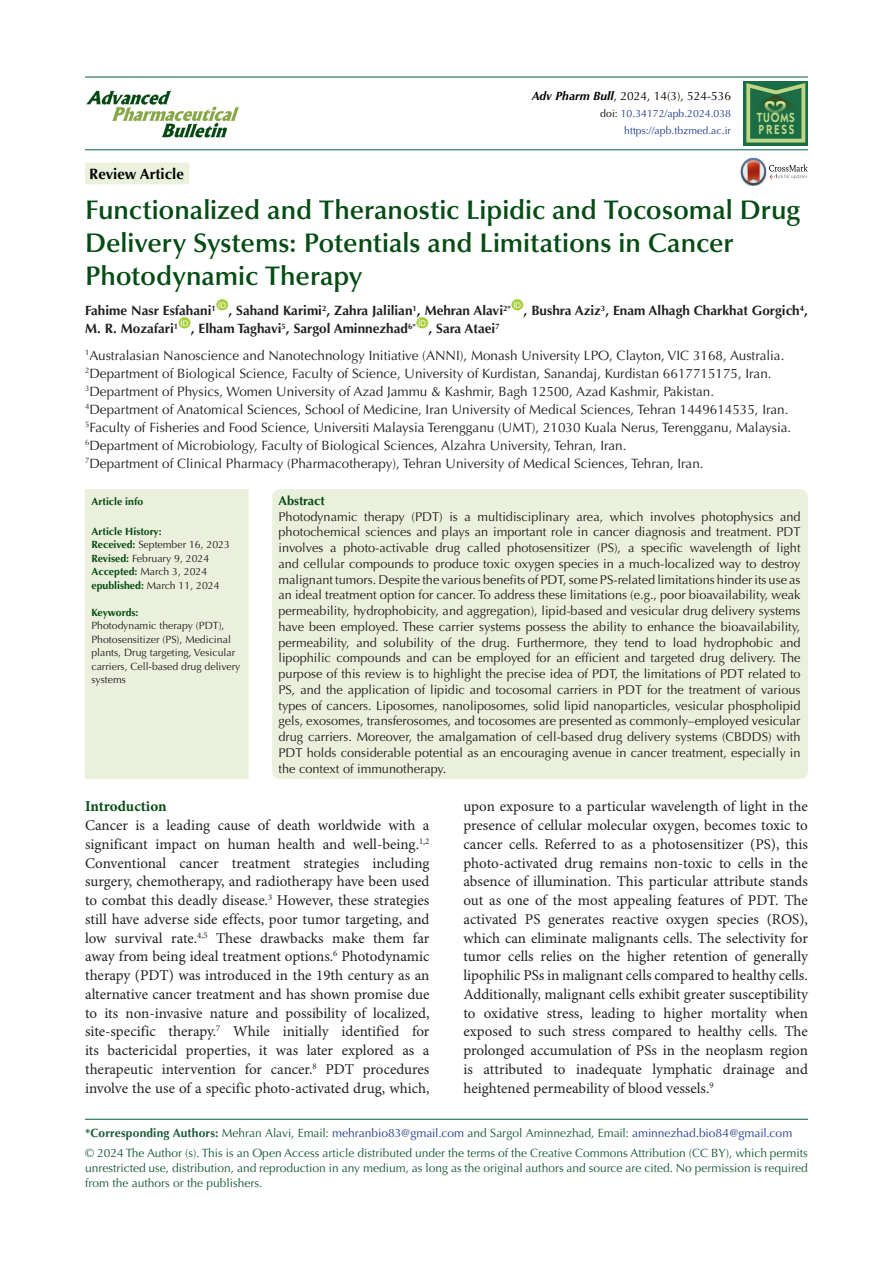
<style>
.page{position:relative;width:893px;height:1263px;background:#fff}
.page>*{position:absolute;margin:0;border:0;box-sizing:border-box;transform-origin:0 0}
.t1{font:600 27px/33px "Optima LT Std";letter-spacing:-.005em;color:#054b14}
.t2{font:15px/18.8px "Minion Pro";color:#231f20;text-align:justify}
.t3{font:700 15px "Optima LT Std";color:#040503}
.t4{font:700 15px "Minion Pro";letter-spacing:-.005em;color:#054b14}
.t5{font:13.5px "Optima LT Std";color:#231f20}
.t6{font:700 13.5px "Optima LT Std";color:#231f20}
.t7{font:600 13.35px/11.7px "ITC Kabel Std";letter-spacing:.11em;color:#c1d888;scale:.85 1}
.t8{font:12.75px/15.8px "Optima LT Std";color:#231f20;text-align:justify}
.t9{font:700 12.75px "Optima LT Std";color:#054b14}
.corresponding{font:12px/15px "Optima LT Std";color:#195a37;text-align:justify}
.corresponding-2{font:12px "Optima LT Std";letter-spacing:-.005em;color:#253f8e}
.t10{font:12px "Optima LT Std";color:#040503}
.t11{font:10.5px/13.5px "Optima LT Std";color:#231f20}
.t12{font:10.5px "Optima LT Std";color:#253f8e}
.t13{font:700 10.5px "Optima LT Std";color:#054b14}
.t14{font:700 10.5px "Optima LT Std";letter-spacing:-.02em;color:#054b14}
.t15{font:7.8px "Arial";color:#fff}
.s1{font-weight:700;font-style:italic}
.s2{color:#040503}
.s3{font-weight:700;color:#054b14}
.s4{font-weight:700;color:#195a37}
.s5{color:#195a37}
</style>
<div class="page">
<hr style="left:85px;top:149px;width:723px;height:1px;background:#1e7252">
<hr style="left:85px;top:76px;width:723px;height:2px;background:#1e7252">
<div style="left:216px;top:299px;width:12px;height:11px;background:#a6ce39;border-radius:50%"></div>
<div style="left:511px;top:299px;width:12px;height:11px;background:#a6ce39;border-radius:50%"></div>
<div style="left:179px;top:317px;width:11px;height:11px;background:#a6ce39;border-radius:50%"></div>
<div style="left:416px;top:317px;width:12px;height:11px;background:#a6ce39;border-radius:50%"></div>
<div style="left:85px;top:162px;width:104px;height:22px;background:#ebf1de;border-radius:2px"></div>
<svg style="left:741px;top:158px;width:67px;height:27px"></svg>
<hr style="left:85px;top:1119px;width:723px;height:1px;background:#1e7252">
<img style="left:86px;top:90px;width:154px;height:48px">
<svg style="left:743px;top:81px;width:65px;height:64px"></svg>
<svg style="left:746px;top:83px;width:59px;height:59px"></svg>
<div style="left:85px;top:489px;width:164px;height:290px;background:#ebf0dc"></div>
<div style="left:272px;top:489px;width:536px;height:290px;background:#ebf0dc;border-radius:8px"></div>
<p class="t3" style="left:89px;top:165px;width:96px">Review Article</p>
<p class="t10" style="left:532px;top:89px;width:201px"><span class="s1">Adv Pharm Bull</span>, 2024, 14(3), 524-536</p>
<p class="t12" style="left:600px;top:108px;width:132px"><span class="s2">doi:</span> 10.34172/apb.2024.038</p>
<p class="t12" style="left:624px;top:125px;width:108px">https://apb.tbzmed.ac.ir</p>
<p class="t7" style="left:757px;top:112px;width:46px">TUOMS<br>PRESS</p>
<p class="t1" style="left:85px;top:193px;width:717px">Functionalized and Theranostic Lipidic and Tocosomal Drug<br>Delivery Systems: Potentials and Limitations in Cancer<br>Photodynamic Therapy</p>
<p class="t6" style="left:85px;top:303px;width:132px">Fahime Nasr Esfahani<sup>1</sup></p>
<p class="t15" style="left:218px;top:300px;width:9px">ID</p>
<p class="t15" style="left:513px;top:300px;width:9px">ID</p>
<p class="t6" style="left:228px;top:303px;width:284px">, Sahand Karimi<sup>2</sup>, Zahra Jalilian<sup>1</sup>, Mehran Alavi<sup>2*</sup></p>
<p class="t6" style="left:524px;top:303px;width:286px">, Bushra Aziz<sup>3</sup>, Enam Alhagh Charkhat Gorgich<sup>4</sup>,</p>
<p class="t15" style="left:181px;top:318px;width:9px">ID</p>
<p class="t15" style="left:418px;top:318px;width:9px">ID</p>
<p class="t6" style="left:85px;top:321px;width:95px">M. R. Mozafari<sup>1</sup></p>
<p class="t6" style="left:191px;top:321px;width:227px">, Elham Taghavi<sup>5</sup>, Sargol Aminnezhad<sup>6*</sup></p>
<p class="t6" style="left:428px;top:321px;width:73px">, Sara Ataei<sup>7</sup></p>
<p class="t5" style="left:85px;top:347px;width:701px"><sup>1</sup>Australasian Nanoscience and Nanotechnology Initiative (ANNI), Monash University LPO, Clayton, VIC 3168, Australia.</p>
<p class="t5" style="left:85px;top:365px;width:688px"><sup>2</sup>Department of Biological Science, Faculty of Science, University of Kurdistan, Sanandaj, Kurdistan 6617715175, Iran.</p>
<p class="t5" style="left:85px;top:383px;width:631px"><sup>3</sup>Department of Physics, Women University of Azad Jammu &amp; Kashmir, Bagh 12500, Azad Kashmir, Pakistan.</p>
<p class="t5" style="left:85px;top:401px;width:705px"><sup>4</sup>Department of Anatomical Sciences, School of Medicine, Iran University of Medical Sciences, Tehran 1449614535, Iran.</p>
<p class="t5" style="left:85px;top:419px;width:708px"><sup>5</sup>Faculty of Fisheries and Food Science, Universiti Malaysia Terengganu (UMT), 21030 Kuala Nerus, Terengganu, Malaysia.</p>
<p class="t5" style="left:85px;top:437px;width:543px"><sup>6</sup>Department of Microbiology, Faculty of Biological Sciences, Alzahra University, Tehran, Iran.</p>
<p class="t5" style="left:85px;top:455px;width:620px"><sup>7</sup>Department of Clinical Pharmacy (Pharmacotherapy), Tehran University of Medical Sciences, Tehran, Iran.</p>
<p class="t13" style="left:91px;top:495px;width:53px">Article info</p>
<p class="t13" style="left:91px;top:525px;width:72px">Article History:</p>
<p class="t11" style="left:91px;top:538px;width:140px"><span class="s3">Received:</span> September 16, 2023</p>
<p class="t11" style="left:91px;top:552px;width:119px"><span class="s3">Revised:</span> February 9, 2024</p>
<p class="t11" style="left:91px;top:565px;width:117px"><span class="s3">Accepted:</span> March 3, 2024</p>
<p class="t11" style="left:91px;top:579px;width:130px"><span class="s3">epublished:</span> March 11, 2024</p>
<p class="t14" style="left:91px;top:606px;width:49px">Keywords:</p>
<p class="t11" style="left:91px;top:619px;width:151px">Photodynamic therapy (PDT),<br>Photosensitizer (PS), Medicinal plants, Drug targeting, Vesicular carriers, Cell-based drug delivery systems</p>
<p class="t9" style="left:279px;top:493px;width:48px">Abstract</p>
<p class="t8" style="left:279px;top:509px;width:524px">Photodynamic therapy (PDT) is a multidisciplinary area, which involves photophysics and photochemical sciences and plays an important role in cancer diagnosis and treatment. PDT involves a photo-activable drug called photosensitizer (PS), a specific wavelength of light and cellular compounds to produce toxic oxygen species in a much-localized way to destroy malignant tumors. Despite the various benefits of PDT, some PS-related limitations hinder its use as an ideal treatment option for cancer. To address these limitations (e.g., poor bioavailability, weak permeability, hydrophobicity, and aggregation), lipid-based and vesicular drug delivery systems have been employed. These carrier systems possess the ability to enhance the bioavailability, permeability, and solubility of the drug. Furthermore, they tend to load hydrophobic and lipophilic compounds and can be employed for an efficient and targeted drug delivery. The purpose of this review is to highlight the precise idea of PDT, the limitations of PDT related to PS, and the application of lipidic and tocosomal carriers in PDT for the treatment of various types of cancers. Liposomes, nanoliposomes, solid lipid nanoparticles, vesicular phospholipid gels, exosomes, transferosomes, and tocosomes are presented as commonly–employed vesicular drug carriers. Moreover, the amalgamation of cell-based drug delivery systems (CBDDS) with PDT holds considerable potential as an encouraging avenue in cancer treatment, especially in the context of immunotherapy.</p>
<p class="t2" style="left:463px;top:798px;width:346px">upon exposure to a particular wavelength of light in the presence of cellular molecular oxygen, becomes toxic to cancer cells. Referred to as a photosensitizer (PS), this photo-activated drug remains non-toxic to cells in the absence of illumination. This particular attribute stands out as one of the most appealing features of PDT. The activated PS generates reactive oxygen species (ROS), which can eliminate malignants cells. The selectivity for tumor cells relies on the higher retention of generally lipophilic PSs in malignant cells compared to healthy cells.<br>Additionally, malignant cells exhibit greater susceptibility to oxidative stress, leading to higher mortality when exposed to such stress compared to healthy cells. The prolonged accumulation of PSs in the neoplasm region is attributed to inadequate lymphatic drainage and heightened permeability of blood vessels.<sup>9</sup></p>
<p class="corresponding-2" style="left:85px;top:1126px;width:709px"><span class="s4">*Corresponding Authors:</span> <span class="s5">Mehran Alavi, Email:</span> mehranbio83@gmail.com <span class="s5">and Sargol Aminnezhad, Email:</span> aminnezhad.bio84@gmail.com</p>
<p class="corresponding" style="left:85px;top:1145px;width:724px">© 2024 The Author (s). This is an Open Access article distributed under the terms of the Creative Commons Attribution (CC BY), which permits unrestricted use, distribution, and reproduction in any medium, as long as the original authors and source are cited. No permission is required from the authors or the publishers.</p>
<p class="t4" style="left:85px;top:796px;width:83px">Introduction</p>
<p class="t2" style="left:85px;top:816px;width:346px">Cancer is a leading cause of death worldwide with a significant impact on human health and well-being.<sup>1,2<br></sup>Conventional cancer treatment strategies including surgery, chemotherapy, and radiotherapy have been used to combat this deadly disease.<sup>3</sup> However, these strategies still have adverse side effects, poor tumor targeting, and low survival rate.<sup>4,5</sup> These drawbacks make them far away from being ideal treatment options.<sup>6</sup> Photodynamic therapy (PDT) was introduced in the 19th century as an alternative cancer treatment and has shown promise due to its non-invasive nature and possibility of localized, site-specific therapy.<sup>7</sup> While initially identified for its bactericidal properties, it was later explored as a therapeutic intervention for cancer.<sup>8</sup> PDT procedures involve the use of a specific photo-activated drug, which,</p>
</div>
